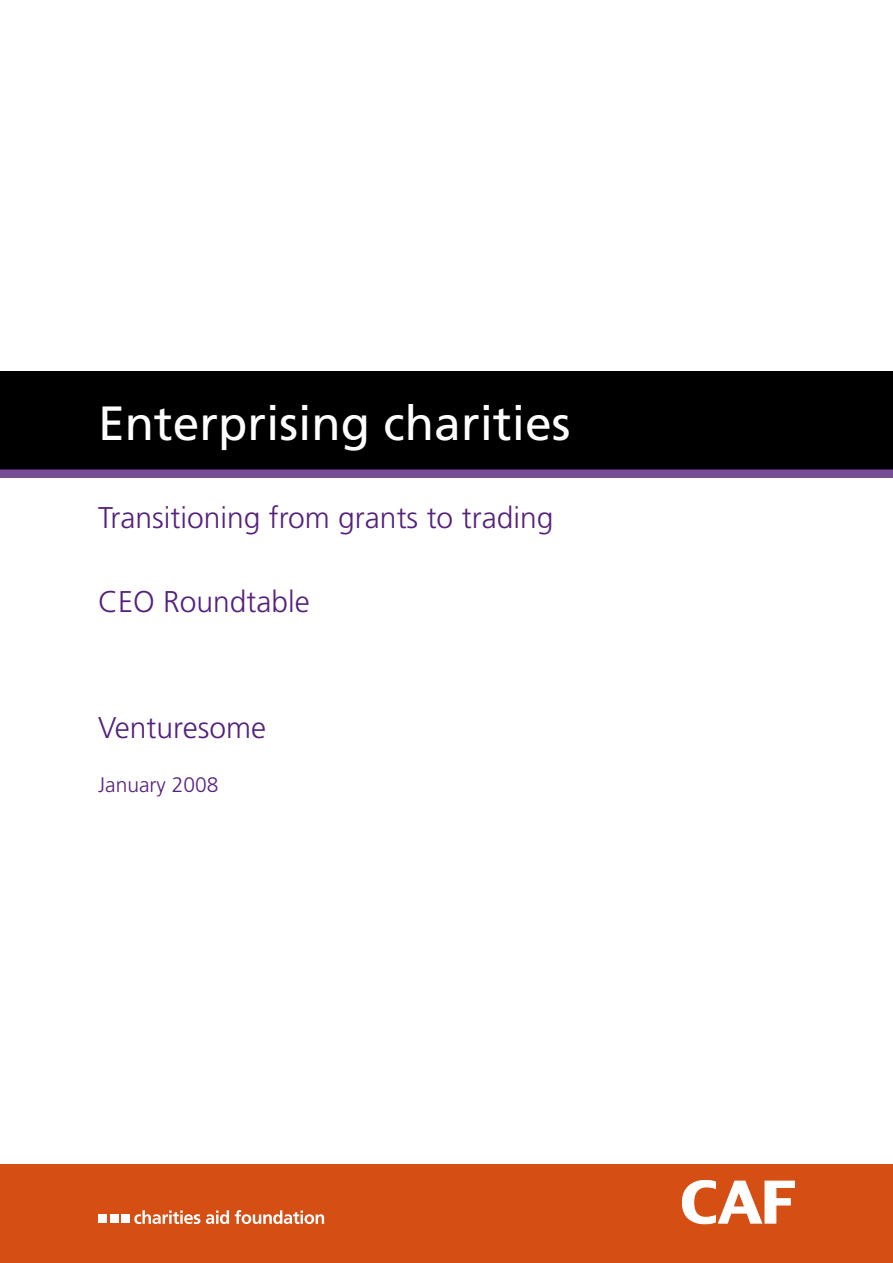
<style>
.page{position:relative;width:893px;height:1263px;background:#fff}
.page>*{position:absolute;margin:0;border:0;box-sizing:border-box;transform-origin:0 0}
.t1{font:48px "Frutiger LT Std";color:#fff}
.t2{font:300 30px "Frutiger LT Std";color:#56217c}
.t3{font:300 21px "Frutiger LT Std";color:#56217c}
</style>
<div class="page">
<div style="left:0;top:1165px;width:893px;height:98px;background:#d54e13"></div>
<div style="left:98px;top:1214px;width:9px;height:9px;background:#fff"></div>
<div style="left:110px;top:1214px;width:9px;height:9px;background:#fff"></div>
<div style="left:121px;top:1214px;width:9px;height:9px;background:#fff"></div>
<svg style="left:682px;top:1180px;width:113px;height:44px"></svg>
<svg style="left:134px;top:1210px;width:66px;height:14px"></svg>
<svg style="left:206px;top:1210px;width:23px;height:14px"></svg>
<svg style="left:235px;top:1210px;width:89px;height:14px"></svg>
<div style="left:0;top:371px;width:893px;height:98px;background:#000"></div>
<div style="left:0;top:469px;width:893px;height:9px;background:#774d96"></div>
<h1 class="t1" style="left:98px;top:395px;width:474px">Enterprising charities</h1>
<p class="t2" style="left:98px;top:501px;width:457px">Transitioning from grants to trading</p>
<p class="t2" style="left:98px;top:585px;width:213px">CEO Roundtable</p>
<p class="t2" style="left:98px;top:711px;width:169px">Venturesome</p>
<p class="t3" style="left:98px;top:773px;width:122px">January 2008</p>
</div>
